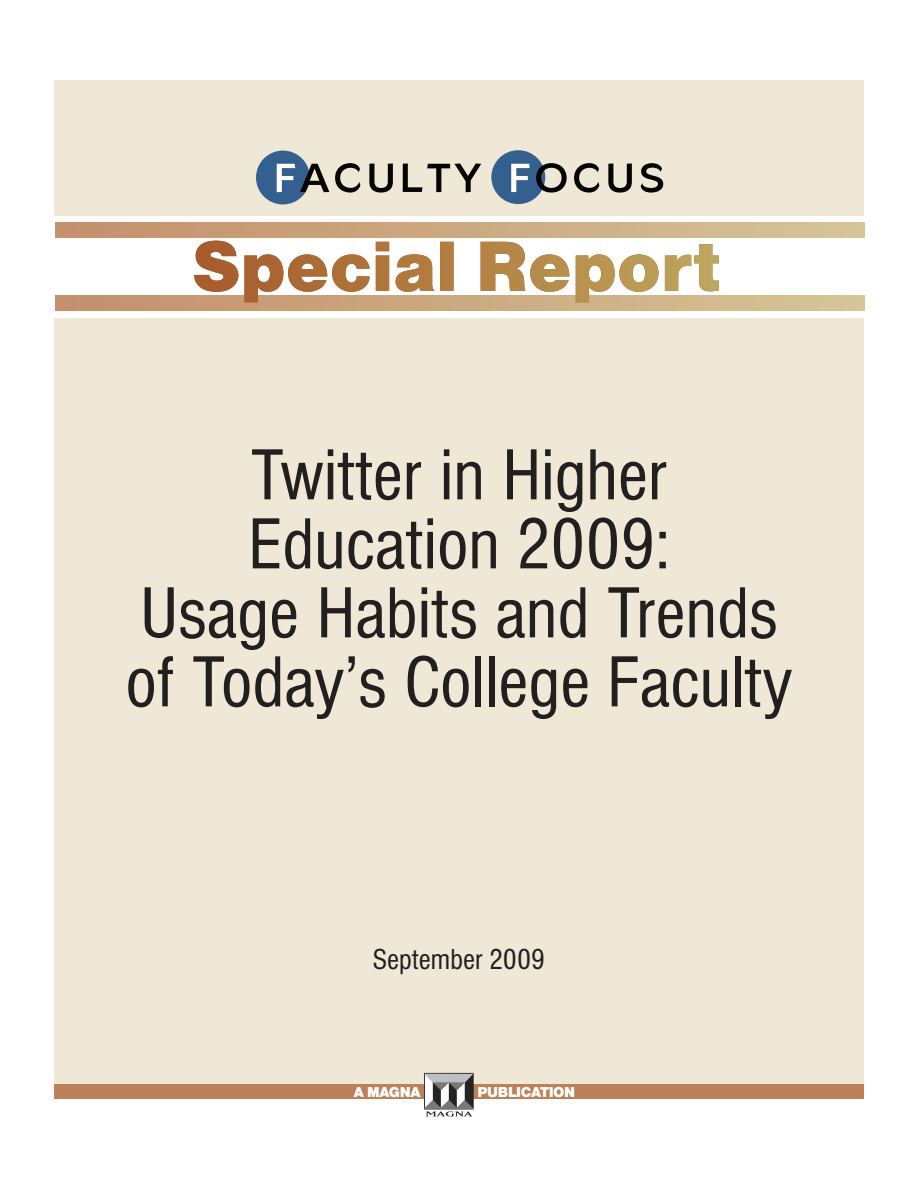
<style>
.page{position:relative;width:918px;height:1188px;background:#fff}
.page>*{position:absolute;margin:0;border:0;box-sizing:border-box;transform-origin:0 0}
.t1{font:condensed 75px/69px "Nimbus San D";color:#231f20;text-align:center}
.t2{font:condensed 30px "Nimbus San D";color:#231f20}
.t3{font:15px "Nimbus San D Blac";letter-spacing:-.025em;color:#fff}
</style>
<div class="page">
<div style="left:54px;top:80px;width:810px;height:1015px;background:#efe8d6"></div>
<div style="left:54px;top:216px;width:810px;height:101px;background:#fff"></div>
<div style="left:54px;top:1084px;width:810px;height:15px;background:#bd815a"></div>
<div style="left:424px;top:1073px;width:50px;height:36px;border:1px solid #231f20"></div>
<svg style="left:425px;top:1074px;width:48px;height:43px;background:#9c9b9d"></svg>
<svg style="left:56px;top:223px;width:808px;height:15px;background:#ccaa81"></svg>
<svg style="left:56px;top:296px;width:808px;height:14px;background:#ccaa81"></svg>
<svg style="left:194px;top:241px;width:525px;height:61px"></svg>
<div style="left:256px;top:151px;width:54px;height:53px;background:#34608f;border-radius:50%"></div>
<div style="left:491px;top:150px;width:54px;height:54px;background:#34608f;border-radius:50%"></div>
<svg style="left:277px;top:164px;width:52px;height:28px"></svg>
<svg style="left:335px;top:163px;width:25px;height:30px"></svg>
<svg style="left:369px;top:163px;width:24px;height:30px"></svg>
<svg style="left:403px;top:163px;width:78px;height:29px"></svg>
<svg style="left:511px;top:164px;width:19px;height:28px"></svg>
<svg style="left:536px;top:163px;width:31px;height:30px"></svg>
<svg style="left:574px;top:163px;width:25px;height:30px"></svg>
<svg style="left:608px;top:163px;width:24px;height:30px"></svg>
<svg style="left:641px;top:163px;width:22px;height:30px"></svg>
<p class="t1" style="left:125px;top:439px;width:669px">Twitter in Higher<br>Education 2009:<br>Usage Habits and Trends of Today’s College Faculty</p>
<p class="t2" style="left:373px;top:941px;width:174px">September 2009</p>
<p class="t3" style="left:354px;top:1083px;width:68px">A MAGNA</p>
<p class="t3" style="left:478px;top:1083px;width:99px">PUBLICATION</p>
</div>
